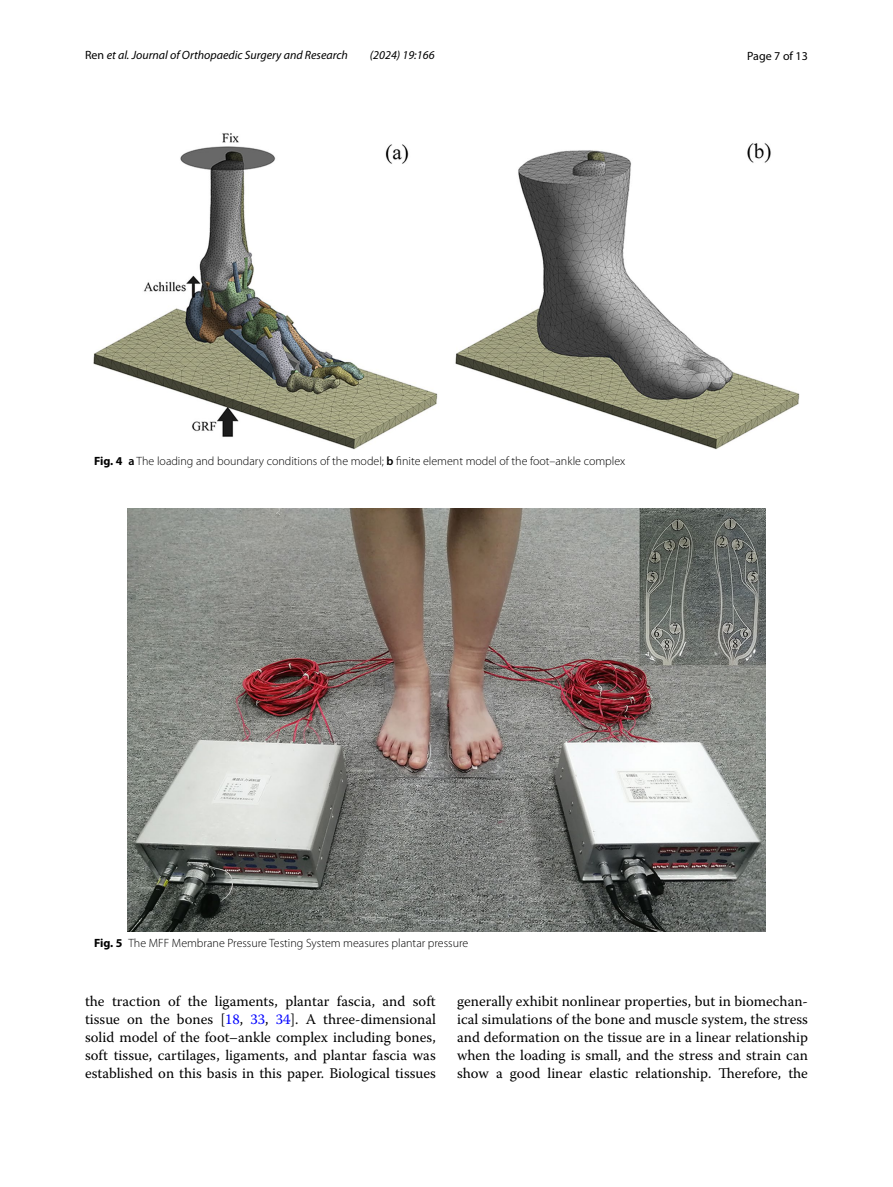
<style>
.page{position:relative;width:893px;height:1187px;background:#fff}
.page>*{position:absolute;margin:0;border:0;box-sizing:border-box;transform-origin:0 0}
.t1{font:14.7px/18px "Warnock Pro";color:#000;text-align:justify}
.t2{font:300 12px "Myriad Pro";color:#000}
.t3{font:italic 12px "Myriad Pro";color:#000}
.t4{font:12px "Myriad Pro";color:#000}
.s1{font-style:normal}
.s2{font-weight:700}
.s3{font-weight:600}
.s4{color:#00f}
</style>
<div class="page">
<img style="left:94px;top:133px;width:705px;height:316px">
<img style="left:127px;top:508px;width:638px;height:423px">
<p class="t3" style="left:85px;top:48px;width:264px"><span class="s1">Ren</span> et al. Journal of Orthopaedic Surgery and Research</p>
<p class="t3" style="left:370px;top:48px;width:66px">(2024) 19:166</p>
<p class="t4" style="left:747px;top:48px;width:62px">Page 7 of 13</p>
<p class="t2" style="left:94px;top:454px;width:533px"><span class="s2">Fig. 4</span> <span class="s3">a</span> The loading and boundary conditions of the model; <span class="s3">b</span> finite element model of the foot–ankle complex</p>
<p class="t2" style="left:94px;top:935px;width:376px"><span class="s2">Fig. 5</span> The MFF Membrane Pressure Testing System measures plantar pressure</p>
<p class="t1" style="left:85px;top:991px;width:352px">the traction of the ligaments, plantar fascia, and soft tissue on the bones [<span class="s4">18</span>, <span class="s4">33</span>, <span class="s4">34</span>]. A three-dimensional solid model of the foot–ankle complex including bones, soft tissue, cartilages, ligaments, and plantar fascia was established on this basis in this paper. Biological tissues</p>
<p class="t1" style="left:457px;top:991px;width:352px">generally exhibit nonlinear properties, but in biomechan&shy;ical simulations of the bone and muscle system, the stress and deformation on the tissue are in a linear relationship when the loading is small, and the stress and strain can show a good linear elastic relationship. Therefore, the</p>
</div>
